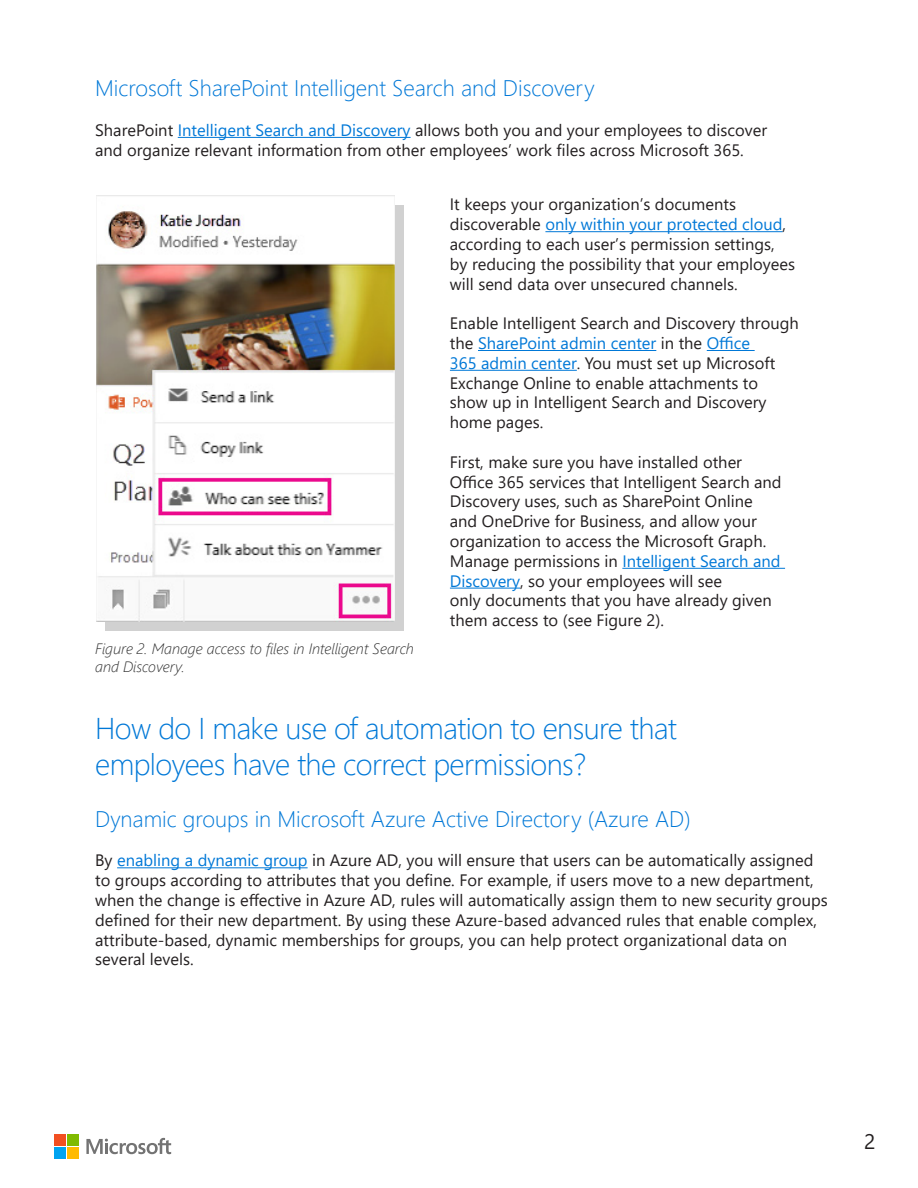
<style>
.page{position:relative;width:918px;height:1188px;background:#fff}
.page>*{position:absolute;margin:0;border:0;box-sizing:border-box;transform-origin:0 0}
.t1{font:300 30px/36px "Segoe UI";letter-spacing:-.02em;color:#0078d7}
.t2{font:300 22.5px "Segoe UI";color:#0078d7}
.t3{font:21px "Segoe UI";color:#231f20}
.t4{font:16.5px/19.8px "Segoe UI";color:#231f20}
.t5{font:italic 300 15px/18px "Segoe UI";color:#2e2e2e}
.s1{color:#0078d7}
</style>
<div class="page">
<hr style="left:178px;top:137px;width:233px;height:1px;background:#0078d7">
<hr style="left:545px;top:231px;width:238px;height:1px;background:#0078d7">
<hr style="left:478px;top:350px;width:178px;height:1px;background:#0078d7">
<hr style="left:707px;top:350px;width:48px;height:1px;background:#0078d7">
<hr style="left:450px;top:370px;width:127px;height:1px;background:#0078d7">
<hr style="left:622px;top:568px;width:163px;height:1px;background:#0078d7">
<hr style="left:450px;top:588px;width:70px;height:1px;background:#0078d7">
<hr style="left:117px;top:867px;width:191px;height:1px;background:#0078d7">
<svg style="left:86px;top:1138px;width:85px;height:16px"></svg>
<div style="left:54px;top:1134px;width:12px;height:12px;background:#f24f21"></div>
<div style="left:67px;top:1134px;width:12px;height:12px;background:#80ba00"></div>
<div style="left:54px;top:1147px;width:12px;height:12px;background:#00a3f0"></div>
<div style="left:67px;top:1147px;width:12px;height:12px;background:#ffba00"></div>
<div style="left:105px;top:205px;width:298px;height:425px;background:#d1d1d1"></div>
<img style="left:97px;top:196px;width:298px;height:426px">
<p class="t2" style="left:95px;top:67px;width:501px">Microsoft SharePoint Intelligent Search and Discovery</p>
<p class="t4" style="left:95px;top:119px;width:674px">SharePoint <span class="s1">Intelligent Search and Discovery</span> allows both you and your employees to discover and organize relevant information from other employees’ work files across Microsoft 365.</p>
<p class="t4" style="left:450px;top:193px;width:347px">It keeps your organization’s documents discoverable <span class="s1">only within your protected cloud</span>, according to each user’s permission settings, by reducing the possibility that your employees will send data over unsecured channels.</p>
<p class="t4" style="left:450px;top:312px;width:350px">Enable Intelligent Search and Discovery through the <span class="s1">SharePoint admin center</span> in the <span class="s1">Office<br>365 admin center</span>. You must set up Microsoft Exchange Online to enable attachments to show up in Intelligent Search and Discovery home pages.</p>
<p class="t4" style="left:450px;top:451px;width:333px">First, make sure you have installed other Office 365 services that Intelligent Search and Discovery uses, such as SharePoint Online and OneDrive for Business, and allow your organization to access the Microsoft Graph.</p>
<p class="t4" style="left:450px;top:550px;width:332px">Manage permissions in <span class="s1">Intelligent Search and<br>Discovery</span>, so your employees will see</p>
<p class="t4" style="left:450px;top:589px;width:323px">only documents that you have already given them access to (see Figure 2).</p>
<p class="t5" style="left:95px;top:637px;width:320px">Figure 2. Manage access to files in Intelligent Search and Discovery.</p>
<p class="t1" style="left:95px;top:707px;width:583px">How do I make use of automation to ensure that employees have the correct permissions?</p>
<p class="t2" style="left:95px;top:798px;width:597px">Dynamic groups in Microsoft Azure Active Directory (Azure AD)</p>
<p class="t4" style="left:95px;top:849px;width:734px">By <span class="s1">enabling a dynamic group</span> in Azure AD, you will ensure that users can be automatically assigned to groups according to attributes that you define. For example, if users move to a new department, when the change is effective in Azure AD, rules will automatically assign them to new security groups defined for their new department. By using these Azure-based advanced rules that enable complex, attribute-based, dynamic memberships for groups, you can help protect organizational data on several levels.</p>
<p class="t3" style="left:864px;top:1122px;width:13px">2</p>
</div>
